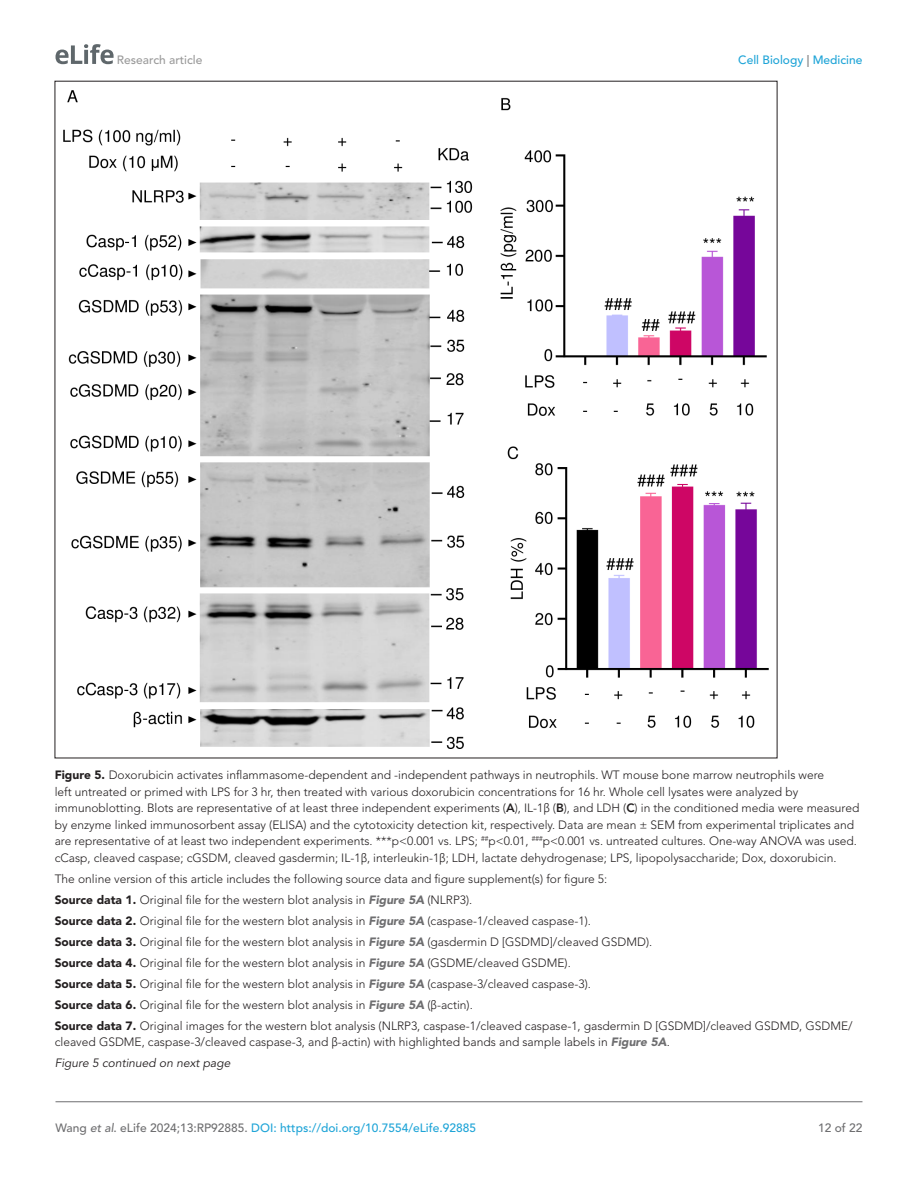
<style>
.page{position:relative;width:918px;height:1188px;background:#fff}
.page>*{position:absolute;margin:0;border:0;box-sizing:border-box;transform-origin:0 0}
.t1{font:300 12px/21px "Avenir LT Std";color:#231f20}
.t2{font:500 12px "Avenir LT Std";color:#1ea4d7}
.t3{font:500 12px "Avenir LT Std";color:#9a9a9a}
.t4{font:500 12px "Avenir LT Std";color:#6e6e70}
.s1{color:#6e6e70}
.s2{font-weight:900}
.s3{font-weight:800}
.s4{font-family:"Segoe UI"}
.s5{font-weight:900;font-style:italic;color:#6e6e70}
.s6{font-weight:400;font-style:italic}
.s7{font-style:italic;color:#6e6e70}
</style>
<div class="page">
<svg style="left:56px;top:44px;width:58px;height:20px"></svg>
<hr style="left:56px;top:1101px;width:806px;height:1px;background:#6e6e70">
<img style="left:64px;top:90px;width:704px;height:659px">
<p class="t3" style="left:117px;top:53px;width:87px">Research article</p>
<p class="t2" style="left:738px;top:53px;width:126px">Cell Biology <span class="s1">|</span> Medicine</p>
<p class="t1" style="left:55px;top:767px;width:806px;line-height:16.5px"><span class="s2">Figure 5.</span> Doxorubicin activates inflammasome-dependent and -independent pathways in neutrophils. WT mouse bone marrow neutrophils were<br>left untreated or primed with LPS for 3 hr, then treated with various doxorubicin concentrations for 16 hr. Whole cell lysates were analyzed by immunoblotting. Blots are representative of at least three independent experiments (<span class="s3">A</span>), IL-1<span class="s4">β</span> (<span class="s3">B</span>), and LDH (<span class="s3">C</span>) in the conditioned media were measured by enzyme linked immunosorbent assay (ELISA) and the cytotoxicity detection kit, respectively. Data are mean ± SEM from experimental triplicates and are representative of at least two independent experiments. ***p&lt;0.001 vs. LPS; <sup>##</sup>p&lt;0.01, <sup>###</sup>p&lt;0.001 vs. untreated cultures. One-way ANOVA was used. cCasp, cleaved caspase; cGSDM, cleaved gasdermin; IL-1<span class="s4">β</span>, interleukin-1<span class="s4">β</span>; LDH, lactate dehydrogenase; LPS, lipopolysaccharide; Dox, doxorubicin.</p>
<p class="t1" style="left:55px;top:868px;width:799px">The online version of this article includes the following source data and figure supplement(s) for figure 5:<br><span class="s2">Source data 1.</span> Original file for the western blot analysis in <span class="s5">Figure 5A</span> (NLRP3).<br><span class="s2">Source data 2.</span> Original file for the western blot analysis in <span class="s5">Figure 5A</span> (caspase-1/cleaved caspase-1).<br><span class="s2">Source data 3.</span> Original file for the western blot analysis in <span class="s5">Figure 5A</span> (gasdermin D [GSDMD]/cleaved GSDMD).<br><span class="s2">Source data 4.</span> Original file for the western blot analysis in <span class="s5">Figure 5A</span> (GSDME/cleaved GSDME).<br><span class="s2">Source data 5.</span> Original file for the western blot analysis in <span class="s5">Figure 5A</span> (caspase-3/cleaved caspase-3).<br><span class="s2">Source data 6.</span> Original file for the western blot analysis in <span class="s5">Figure 5A</span> (<span class="s4">β</span>-actin).<br><span class="s2">Source data 7.</span> Original images for the western blot analysis (NLRP3, caspase-1/cleaved caspase-1, gasdermin D [GSDMD]/cleaved GSDMD, GSDME/</p>
<p class="t1" style="left:55px;top:1032px;width:617px">cleaved GSDME, caspase-3/cleaved caspase-3, and <span class="s4">β</span>-actin) with highlighted bands and sample labels in <span class="s5">Figure 5A</span>.<br><span class="s6">Figure 5 continued on next page</span></p>
<p class="t2" style="left:56px;top:1121px;width:422px"><span class="s1">Wang</span> <span class="s7">et al</span><span class="s1">. eLife 2024;13:RP92885.</span> DOI: https://doi.org/10.7554/eLife.92885</p>
<p class="t4" style="left:818px;top:1121px;width:46px">12 of 22</p>
</div>
